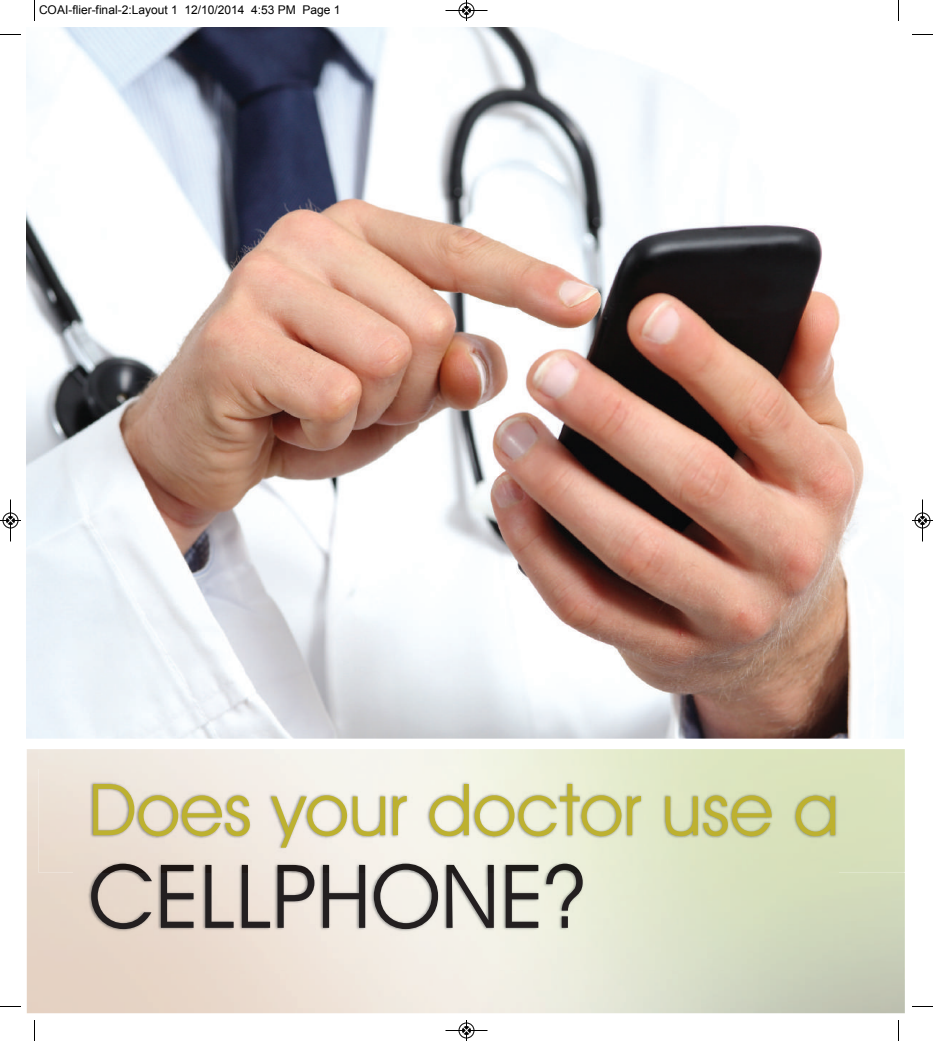
<style>
.page{position:relative;width:933px;height:1041px;background:#fff}
.page>*{position:absolute;margin:0;border:0;box-sizing:border-box;transform-origin:0 0}
.t1{font:88.5px "Avant Garde IT Cby BT";color:#231f20}
.t2{font:72px "Avant Garde IT Cby BT";color:#bdb130}
.t3{font:12px "Arial";color:#000}
</style>
<div class="page">
<img style="left:27px;top:27px;width:877px;height:712px">
<img style="left:74px;top:873px;width:765px;height:98px">
<img style="left:38px;top:769px;width:867px;height:104px">
<img style="left:101px;top:864px;width:480px;height:9px">
<svg style="left:34px;top:0;width:1px;height:21px"></svg>
<svg style="left:0;top:34px;width:21px;height:1px"></svg>
<svg style="left:898px;top:0;width:1px;height:21px"></svg>
<svg style="left:912px;top:34px;width:21px;height:1px"></svg>
<svg style="left:34px;top:1020px;width:1px;height:21px"></svg>
<svg style="left:0;top:1006px;width:21px;height:1px"></svg>
<svg style="left:898px;top:1020px;width:1px;height:21px"></svg>
<svg style="left:912px;top:1006px;width:21px;height:1px"></svg>
<svg style="left:445px;top:0;width:43px;height:21px"></svg>
<svg style="left:445px;top:1020px;width:43px;height:21px"></svg>
<svg style="left:0;top:499px;width:21px;height:43px"></svg>
<svg style="left:912px;top:499px;width:21px;height:43px"></svg>
<p class="t3" style="left:39px;top:3px;width:303px">COAI-flier-final-2:Layout 1 12/10/2014 4:53 PM Page 1</p>
<h2 class="t2" style="left:88px;top:784px;width:752px">Does your doctor use a</h2>
<h1 class="t1" style="left:88px;top:865px;width:498px">CELLPHONE?</h1>
</div>
